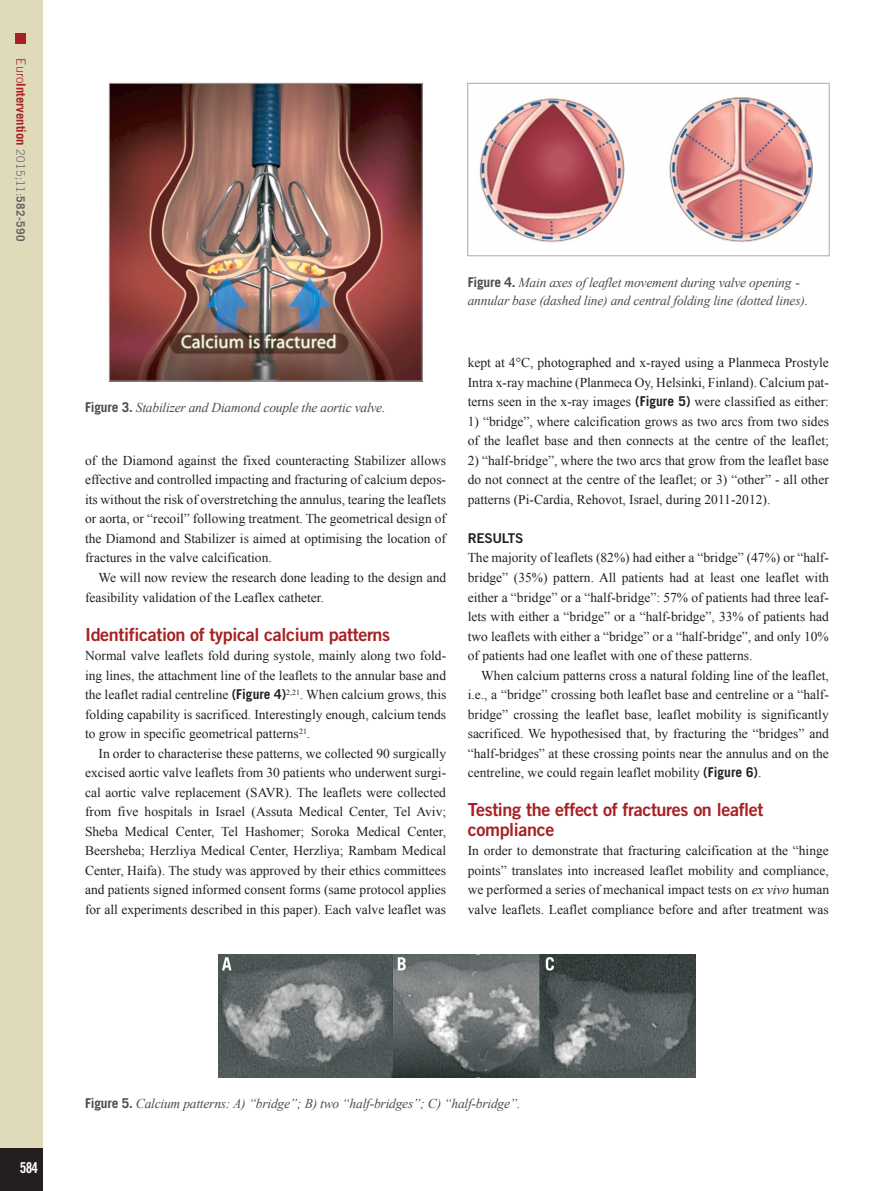
<style>
.page{position:relative;width:893px;height:1191px;background:#fff}
.page>*{position:absolute;margin:0;border:0;box-sizing:border-box;transform-origin:0 0}
.t1{font:18px/19.5px "+IPCWCH Trade Gothic LT Std Bd 2";letter-spacing:-.02em;color:#a72023}
.t2{font:15px "+GCYOYC Trade Gothic LT Std Bd Cn 20";color:#fff}
.t3{font:13.5px/19.5px "+ELEUDU Times New Roman";color:#231f20;text-align:justify}
.t4{font:italic 13.5px/18px "+EUYPAD Times New Roman";letter-spacing:-.015em;color:#4b4c4d}
.t5{font:13.5px "+IPCWCH Trade Gothic LT Std Bd 2";letter-spacing:-.02em;color:#231f20}
.t6{font:700 12.75px "+WXMVTO Trade Gothic LT Std";color:#a72023}
.s1{font-family:"+ESSFBB Trade Gothic LT Std";font-weight:300}
.s2{font-family:"+ESSFBB Trade Gothic LT Std";font-weight:300;font-size:11.7px;color:#636366}
.s3{font-size:11.7px;color:#636366}
.s4{font-family:"+WXMVTO Trade Gothic LT Std";font-weight:700;font-style:normal}
.s5{font-family:"+WXMVTO Trade Gothic LT Std";font-weight:700}
.s6{font-family:"+EUYPAD Times New Roman";font-style:italic}
</style>
<div class="page">
<div style="left:0;top:0;width:43px;height:1191px;background:#dedaba"></div>
<div style="left:0;top:1148px;width:43px;height:43px;background:#231f20"></div>
<div style="left:16px;top:34px;width:10px;height:10px;background:#a72023"></div>
<img style="left:111px;top:85px;width:310px;height:294px">
<div style="left:109px;top:83px;width:314px;height:298px;border:1px solid #a8a9ad"></div>
<img style="left:479px;top:97px;width:334px;height:146px">
<div style="left:467px;top:83px;width:363px;height:173px;border:1px solid #a8a9ad"></div>
<img style="left:219px;top:955px;width:477px;height:122px">
<p class="t6" style="left:26px;top:58px;width:184px;rotate:90deg"><span class="s1">Euro</span>Intervention <span class="s2">2015;11:</span><span class="s3">582-590</span></p>
<p class="t4" style="left:85px;top:400px;width:302px"><span class="s4">Figure 3.</span> Stabilizer and Diamond couple the aortic valve.</p>
<p class="t3" style="left:85px;top:452px;width:363px">of the Diamond against the fixed counteracting Stabilizer allows effective and controlled impacting and fracturing of calcium depos&shy;its without the risk of overstretching the annulus, tearing the leaflets or aorta, or “recoil” following treatment. The geometrical design of the Diamond and Stabilizer is aimed at optimising the location of fractures in the valve calcification.</p>
<p class="t3" style="left:85px;top:569px;width:363px;text-indent:14px">We will now review the research done leading to the design and feasibility validation of the Leaflex catheter.</p>
<h1 class="t1" style="left:85px;top:626px;width:307px">Identification of typical calcium patterns</h1>
<p class="t3" style="left:85px;top:647px;width:363px">Normal valve leaflets fold during systole, mainly along two fold&shy;ing lines, the attachment line of the leaflets to the annular base and the leaflet radial centreline <span class="s5">(Figure 4)</span><sup>2,21</sup>. When calcium grows, this folding capability is sacrificed. Interestingly enough, calcium tends to grow in specific geometrical patterns<sup>21</sup>.</p>
<p class="t3" style="left:85px;top:744px;width:363px;text-indent:14px">In order to characterise these patterns, we collected 90 surgically excised aortic valve leaflets from 30 patients who underwent surgi&shy;cal aortic valve replacement (SAVR). The leaflets were collected from five hospitals in Israel (Assuta Medical Center, Tel Aviv; Sheba Medical Center, Tel Hashomer; Soroka Medical Center, Beersheba; Herzliya Medical Center, Herzliya; Rambam Medical Center, Haifa). The study was approved by their ethics committees and patients signed informed consent forms (same protocol applies for all experiments described in this paper). Each valve leaflet was</p>
<p class="t4" style="left:468px;top:275px;width:342px"><span class="s4">Figure 4.</span> Main axes of leaflet movement during valve opening - annular base (dashed line) and central folding line (dotted lines).</p>
<p class="t3" style="left:468px;top:354px;width:363px">kept at 4°C, photographed and x-rayed using a Planmeca Prostyle Intra x-ray machine (Planmeca Oy, Helsinki, Finland). Calcium pat&shy;terns seen in the x-ray images <span class="s5">(Figure 5)</span> were classified as either:</p>
<p class="t3" style="left:468px;top:413px;width:363px">1) “bridge”, where calcification grows as two arcs from two sides of the leaflet base and then connects at the centre of the leaflet;</p>
<p class="t3" style="left:468px;top:452px;width:363px">2) “half-bridge”, where the two arcs that grow from the leaflet base do not connect at the centre of the leaflet; or 3) “other” - all other patterns (Pi-Cardia, Rehovot, Israel, during 2011-2012).</p>
<p class="t5" style="left:468px;top:533px;width:57px">RESULTS</p>
<p class="t3" style="left:468px;top:549px;width:363px">The majority of leaflets (82%) had either a “bridge” (47%) or “half&shy;bridge” (35%) pattern. All patients had at least one leaflet with either a “bridge” or a “half-bridge”: 57% of patients had three leaf&shy;lets with either a “bridge” or a “half-bridge”, 33% of patients had two leaflets with either a “bridge” or a “half-bridge”, and only 10% of patients had one leaflet with one of these patterns.</p>
<p class="t3" style="left:468px;top:666px;width:363px;text-indent:14px">When calcium patterns cross a natural folding line of the leaflet, i.e., a “bridge” crossing both leaflet base and centreline or a “half&shy;bridge” crossing the leaflet base, leaflet mobility is significantly sacrificed. We hypothesised that, by fracturing the “bridges” and “half-bridges” at these crossing points near the annulus and on the centreline, we could regain leaflet mobility <span class="s5">(Figure 6)</span>.</p>
<h1 class="t1" style="left:468px;top:801px;width:297px">Testing the effect of fractures on leaflet compliance</h1>
<p class="t3" style="left:468px;top:842px;width:363px">In order to demonstrate that fracturing calcification at the “hinge points” translates into increased leaflet mobility and compliance, we performed a series of mechanical impact tests on <span class="s6">ex vivo</span> human valve leaflets. Leaflet compliance before and after treatment was</p>
<p class="t2" style="left:20px;top:1159px;width:20px">584</p>
<p class="t4" style="left:85px;top:1095px;width:437px"><span class="s4">Figure 5.</span> Calcium patterns: A) “bridge”; B) two “half-bridges”; C) “half-bridge”.</p>
</div>
